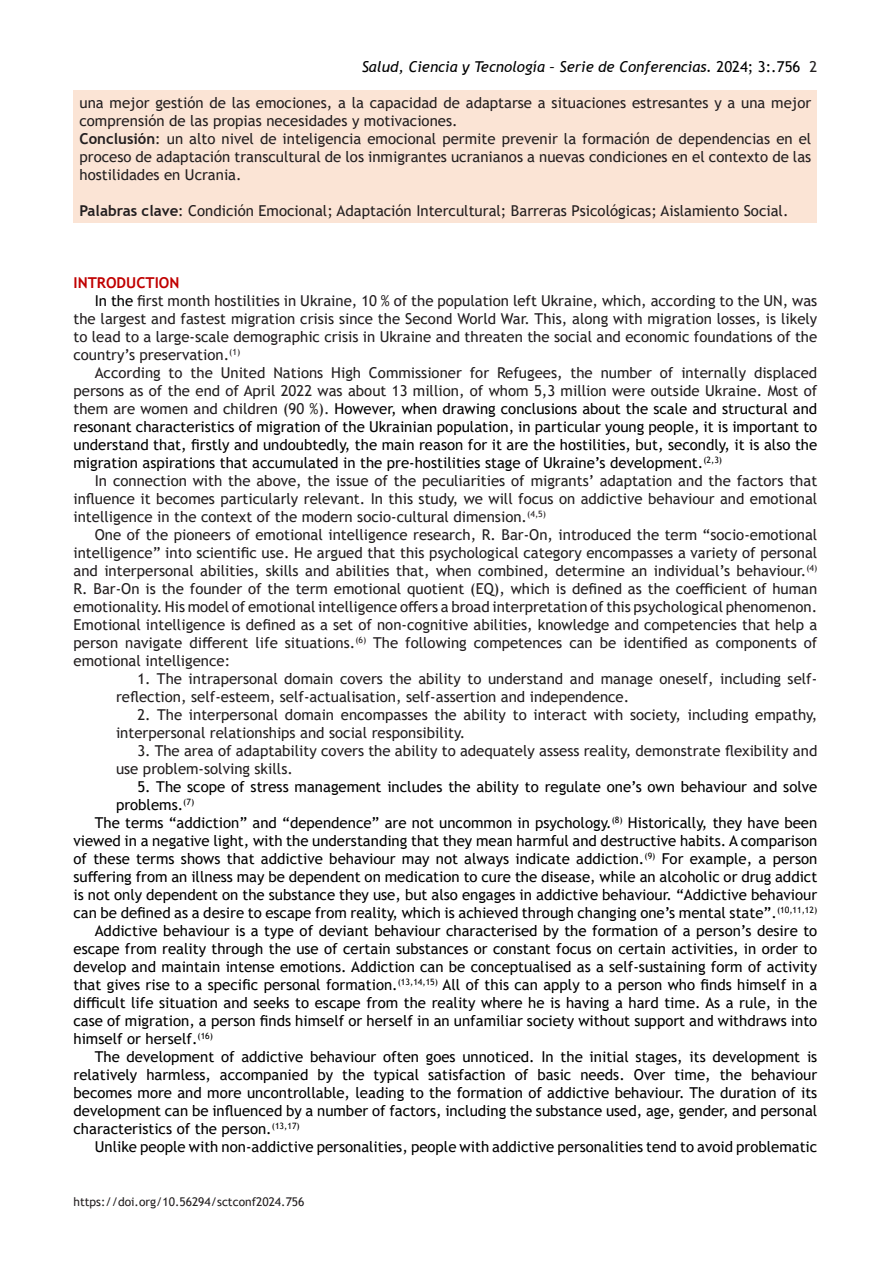
<style>
.page{position:relative;width:893px;height:1263px;background:#fff}
.page>*{position:absolute;margin:0;border:0;box-sizing:border-box;transform-origin:0 0}
.t1{font:15px/18px "Trebuchet MS";color:#000;text-align:justify}
.t2{font:15px/18px "Trebuchet MS";color:#231f20}
.t3{font:italic 15px "Trebuchet MS";color:#000}
.t4{font:700 15px "Trebuchet MS";color:#c00000}
.t5{font:12px "Trebuchet MS";color:#231f20}
.s1{font-style:normal}
.s2{font-style:normal;color:#231f20}
.s3{font-weight:700}
.s4{color:#000}
.s5{color:#231f20}
</style>
<div class="page">
<div style="left:74px;top:90px;width:743px;height:132px;background:#fbe4d5"></div>
<p class="t3" style="left:362px;top:58px;width:457px">Salud, Ciencia y Tecnología – Serie de Conferencias. <span class="s1">2024; 3:.756</span> <span class="s2">2</span></p>
<p class="t2" style="left:80px;top:94px;width:733px">una mejor gestión de las emociones, a la capacidad de adaptarse a situaciones estresantes y a una mejor comprensión de las propias necesidades y motivaciones.</p>
<p class="t2" style="left:80px;top:130px;width:733px;text-align:justify"><span class="s3">Conclusión</span>: un alto nivel de inteligencia emocional permite prevenir la formación de dependencias en el proceso de adaptación transcultural de los inmigrantes ucranianos a nuevas condiciones en el contexto de las hostilidades en Ucrania.</p>
<p class="t2" style="left:80px;top:202px;width:710px"><span class="s3">Palabras clave</span>: Condición Emocional; Adaptación Intercultural; Barreras Psicológicas; Aislamiento Social.</p>
<p class="t4" style="left:74px;top:273px;width:107px">INTRODUCTION</p>
<p class="t2" style="left:74px;top:292px;width:745px;text-align:justify;text-indent:21px"><span class="s4">In the</span> first month hostilities in Ukraine, 10 % of the population left Ukraine, which, according to the UN, was the largest and fastest migration crisis since the Second World War. This, along with migration losses, is likely to lead to a large-scale demographic crisis in Ukraine and threaten the social and economic foundations of the country’s preservation.<sup>(1)</sup></p>
<p class="t1" style="left:74px;top:364px;width:745px;text-indent:21px"><span class="s5">According to the United Nations High Commissioner for Refugees, the number of internally displaced persons as of the end of April 2022 was about 13 million, of whom 5,3 million were outside Ukraine. Most of them are women and children (90 %).</span> However, when drawing conclusions about the scale and structural and resonant characteristics of migration of the Ukrainian population, in particular young people, it is important to understand that, firstly and undoubtedly, the main reason for it are the hostilities, but, secondly, it is also the migration aspirations that accumulated in the pre-hostilities stage of Ukraine’s development.<sup>(2,3)</sup></p>
<p class="t2" style="left:74px;top:472px;width:745px;text-align:justify;text-indent:21px">In connection with the above, the issue of the peculiarities of migrants’ adaptation and the factors that influence it becomes particularly relevant. In this study, we will focus on addictive behaviour and emotional intelligence in the context of the modern socio-cultural dimension.<sup>(4,5)</sup></p>
<p class="t2" style="left:74px;top:526px;width:745px;text-align:justify;text-indent:21px">One of the pioneers of emotional intelligence research, R. Bar-On, introduced the term “socio-emotional intelligence” into scientific use. He argued that this psychological category encompasses a variety of personal and interpersonal abilities, skills and abilities that, when combined, determine an individual’s behaviour.<sup>(4)<br></sup>R. Bar-On is the founder of the term emotional quotient (EQ), which is defined as the coefficient of human emotionality. His model of emotional intelligence offers a broad interpretation of this psychological phenomenon.<br>Emotional intelligence is defined as a set of non-cognitive abilities, knowledge and competencies that help a person navigate different life situations.<sup>(6)</sup> The following competences can be identified as components of emotional intelligence:</p>
<p class="t2" style="left:116px;top:670px;width:703px;text-indent:21px">1. The intrapersonal domain covers the ability to understand and manage oneself, including self&shy;reflection, self-esteem, self-actualisation, self-assertion and independence.</p>
<p class="t2" style="left:116px;top:706px;width:703px;text-indent:21px">2. The interpersonal domain encompasses the ability to interact with society, including empathy, interpersonal relationships and social responsibility.</p>
<p class="t2" style="left:116px;top:742px;width:703px;text-indent:21px">3. The area of adaptability covers the ability to adequately assess reality, demonstrate flexibility and use problem-solving skills.</p>
<p class="t1" style="left:116px;top:778px;width:703px;text-indent:21px">5. The scope of stress management includes the ability to regulate one’s own behaviour and solve problems.<sup>(7)</sup></p>
<p class="t1" style="left:74px;top:814px;width:745px;text-indent:21px">The terms “addiction” and “dependence” are not uncommon in psychology.<sup>(8)</sup> Historically, they have been viewed in a negative light, with the understanding that they mean harmful and destructive habits. A comparison of these terms shows that addictive behaviour may not always indicate addiction.<sup>(9)</sup> For example, a person suffering from an illness may be dependent on medication to cure the disease, while an alcoholic or drug addict is not only dependent on the substance they use, but also engages in addictive behaviour. “Addictive behaviour can be defined as a desire to escape from reality, which is achieved through changing one’s mental state”.<sup>(10,11,12)</sup></p>
<p class="t1" style="left:74px;top:922px;width:745px;text-indent:21px">Addictive behaviour is a type of deviant behaviour characterised by the formation of a person’s desire to escape from reality through the use of certain substances or constant focus on certain activities, in order to develop and maintain intense emotions. Addiction can be conceptualised as a self-sustaining form of activity that gives rise to a specific personal formation.<sup>(13,14,15)</sup> All of this can apply to a person who finds himself in a difficult life situation and seeks to escape from the reality where he is having a hard time. As a rule, in the case of migration, a person finds himself or herself in an unfamiliar society without support and withdraws into himself or herself.<sup>(16)</sup></p>
<p class="t1" style="left:74px;top:1048px;width:745px;text-indent:21px">The development of addictive behaviour often goes unnoticed. In the initial stages, its development is relatively harmless, accompanied by the typical satisfaction of basic needs. Over time, the behaviour becomes more and more uncontrollable, leading to the formation of addictive behaviour. The duration of its development can be influenced by a number of factors, including the substance used, age, gender, and personal characteristics of the person.<sup>(13,17)</sup></p>
<p class="t1" style="left:95px;top:1138px;width:724px">Unlike people with non-addictive personalities, people with addictive personalities tend to avoid problematic</p>
<p class="t5" style="left:74px;top:1194px;width:233px">https://doi.org/10.56294/sctconf2024.756</p>
</div>
